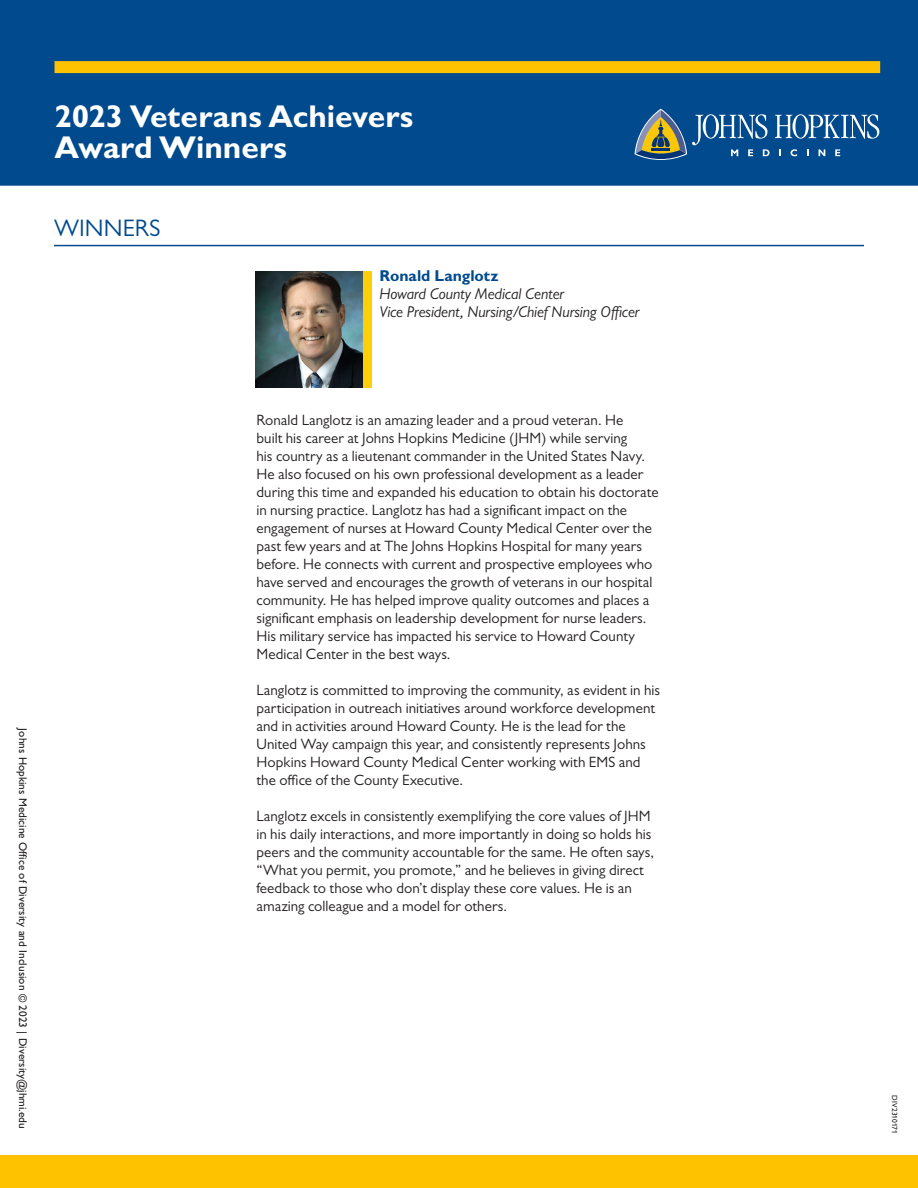
<style>
.page{position:relative;width:918px;height:1188px;background:#fff}
.page>*{position:absolute;margin:0;border:0;box-sizing:border-box;transform-origin:0 0}
.H32_bold-master{font:700 31.65px/31.7px "Gill Sans MT Std";letter-spacing:-.005em;color:#fff}
.T10_5_SA{font:24px "Gill Sans MT Std";letter-spacing:.005em;color:#004a8d}
.Job_title{font:italic 15.75px "Gill Sans MT Std";letter-spacing:-.005em;color:#231f20}
.Person{font:700 15.75px "Gill Sans MT Std";color:#004a8d}
.Txt_no_indent{font:15px/18px "Gill Sans MT Std";letter-spacing:.005em;color:#231f20}
.t1{font:500 11.25px "Gill Sans MT Std";color:#231f20}
.t2{font:500 7.5px "Gill Sans MT Std";letter-spacing:.02em;color:#231f20}
</style>
<div class="page">
<div style="left:0;top:0;width:918px;height:186px;background:#004a8d"></div>
<div style="left:55px;top:61px;width:825px;height:12px;background:#fec200"></div>
<svg style="left:634px;top:109px;width:245px;height:51px;background:#336995"></svg>
<div style="left:0;top:1155px;width:918px;height:33px;background:#fec200"></div>
<hr style="left:54px;top:245px;width:810px;height:1px;background:#004a8d">
<img style="left:255px;top:271px;width:108px;height:117px">
<div style="left:363px;top:271px;width:9px;height:117px;background:#fece08"></div>
<p class="H32_bold-master" style="left:55px;top:99px;width:360px">2023 Veterans Achievers<br>Award Winners</p>
<p class="T10_5_SA" style="left:54px;top:214px;width:108px">WINNERS</p>
<p class="Person" style="left:380px;top:266px;width:121px">Ronald Langlotz</p>
<p class="Job_title" style="left:380px;top:284px;width:186px">Howard County Medical Center</p>
<p class="Job_title" style="left:380px;top:302px;width:261px">Vice President, Nursing/Chief Nursing Officer</p>
<p class="t1" style="left:30px;top:728px;width:402px;rotate:90deg">Johns Hopkins Medicine Office of Diversity and Inclusion © 2023 | Diversity@jhmi.edu</p>
<p class="Txt_no_indent" style="left:256px;top:411px;width:404px">Ronald Langlotz is an amazing leader and a proud veteran. He<br>built his career at Johns Hopkins Medicine (JHM) while serving<br>his country as a lieutenant commander in the United States Navy.<br>He also focused on his own professional development as a leader during this time and expanded his education to obtain his doctorate in nursing practice. Langlotz has had a significant impact on the engagement of nurses at Howard County Medical Center over the past few years and at The Johns Hopkins Hospital for many years before. He connects with current and prospective employees who have served and encourages the growth of veterans in our hospital community. He has helped improve quality outcomes and places a significant emphasis on leadership development for nurse leaders.<br>His military service has impacted his service to Howard County Medical Center in the best ways.</p>
<p class="Txt_no_indent" style="left:256px;top:681px;width:405px">Langlotz is committed to improving the community, as evident in his participation in outreach initiatives around workforce development and in activities around Howard County. He is the lead for the United Way campaign this year, and consistently represents Johns Hopkins Howard County Medical Center working with EMS and the office of the County Executive.</p>
<p class="Txt_no_indent" style="left:256px;top:807px;width:399px">Langlotz excels in consistently exemplifying the core values of JHM in his daily interactions, and more importantly in doing so holds his peers and the community accountable for the same. He often says, “What you permit, you promote,” and he believes in giving direct feedback to those who don’t display these core values. He is an amazing colleague and a model for others.</p>
<p class="t2" style="left:899px;top:1095px;width:41px;rotate:90deg">DIV2310171</p>
</div>
